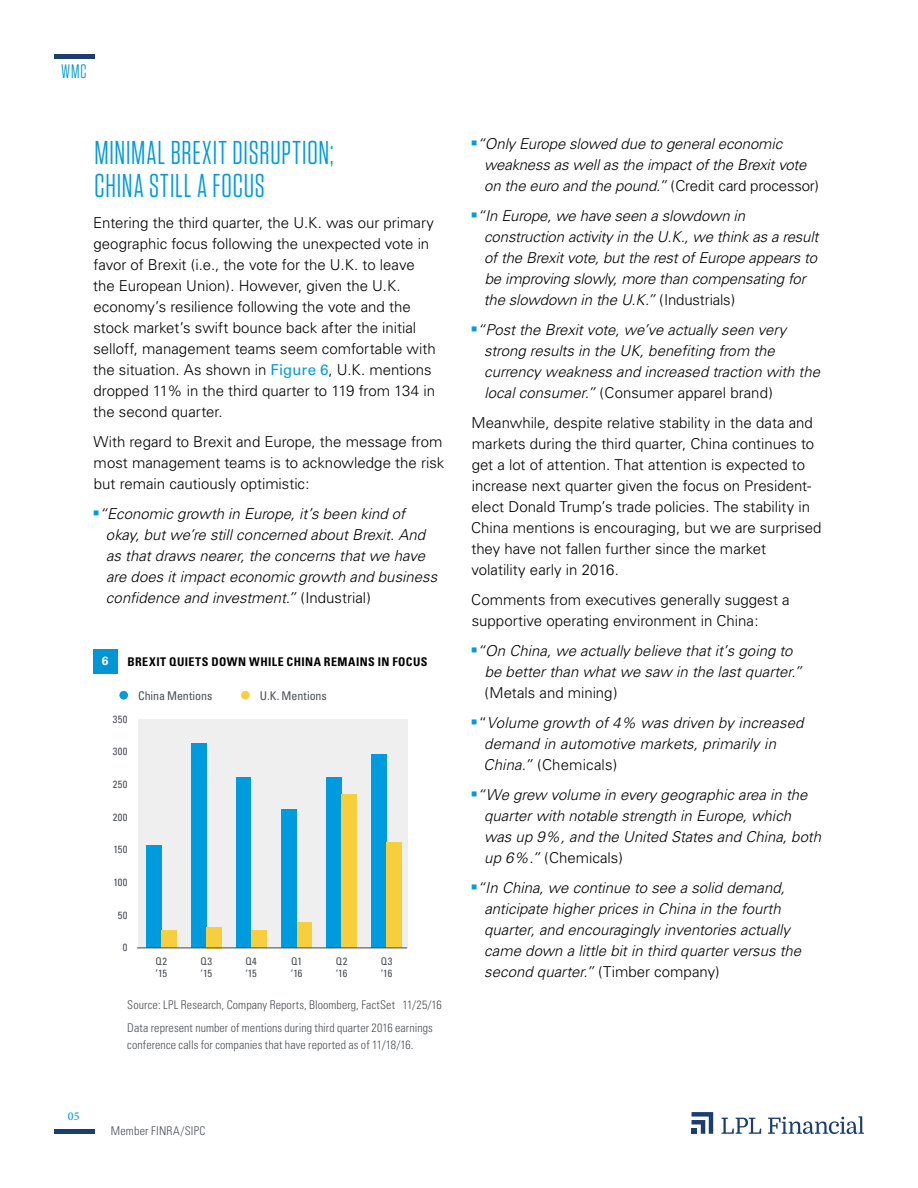
<style>
.page{position:relative;width:918px;height:1188px;background:#fff}
.page>*{position:absolute;margin:0;border:0;box-sizing:border-box;transform-origin:0 0}
.t1{font:33px/33px "Tungsten Narrow";letter-spacing:.025em;color:#009bde}
.t2{font:19.5px "Tungsten Narrow";color:#0098d8}
.t3{font:italic 300 15px/21px "Univers";letter-spacing:-.005em;color:#000}
.t4{font:300 15px/21px "Univers";color:#000}
.t5{font:300 condensed 12px/23.2px "Univers";letter-spacing:.005em;color:#4b4f54}
.t6{font:700 condensed 12px "Univers";letter-spacing:.035em;color:#000}
.t7{font:condensed 12px "Univers";letter-spacing:-.005em;color:#4b4f54}
.t8{font:500 12px "Minion Pro";color:#009bde}
.t9{font:700 12px "Univers";color:#fff}
.t10{font:condensed 10.5px/12px "Univers";letter-spacing:.035em;color:#4b4f54}
.s1{font-weight:400;color:#009bde}
.s2{font-style:normal}
</style>
<div class="page">
<hr style="left:54px;top:1130px;width:40px;height:4px;background:#1b3e6f">
<hr style="left:54px;top:54px;width:40px;height:4px;background:#1b3e6f">
<svg style="left:692px;top:1112px;width:21px;height:22px"></svg>
<svg style="left:721px;top:1118px;width:40px;height:16px"></svg>
<svg style="left:768px;top:1116px;width:96px;height:18px"></svg>
<div style="left:93px;top:649px;width:24px;height:24px;background:#0096d6"></div>
<div style="left:138px;top:719px;width:270px;height:229px;background:#efeff0"></div>
<div style="left:371px;top:755px;width:16px;height:193px;background:#009bde"></div>
<div style="left:326px;top:777px;width:16px;height:171px;background:#009bde"></div>
<div style="left:281px;top:809px;width:16px;height:139px;background:#009bde"></div>
<div style="left:236px;top:777px;width:15px;height:171px;background:#009bde"></div>
<div style="left:191px;top:744px;width:15px;height:204px;background:#009bde"></div>
<div style="left:146px;top:845px;width:15px;height:103px;background:#009bde"></div>
<div style="left:386px;top:843px;width:16px;height:105px;background:#f7cf3c"></div>
<div style="left:342px;top:795px;width:15px;height:153px;background:#f7cf3c"></div>
<div style="left:297px;top:922px;width:15px;height:26px;background:#f7cf3c"></div>
<div style="left:251px;top:931px;width:16px;height:17px;background:#f7cf3c"></div>
<div style="left:206px;top:927px;width:16px;height:21px;background:#f7cf3c"></div>
<div style="left:161px;top:931px;width:16px;height:17px;background:#f7cf3c"></div>
<hr style="left:137px;top:947px;width:270px;height:1px;background:#4d4f55">
<div style="left:119px;top:691px;width:9px;height:9px;background:#009bde;border-radius:50%"></div>
<div style="left:241px;top:691px;width:9px;height:8px;background:#f7cf3c;border-radius:50%"></div>
<h2 class="t2" style="left:61px;top:62px;width:27px">WMC</h2>
<h1 class="t1" style="left:94px;top:136px;width:241px">MINIMAL BREXIT DISRUPTION;<br>CHINA STILL A FOCUS</h1>
<p class="t4" style="left:93px;top:213px;width:344px">Entering the third quarter, the U.K. was our primary geographic focus following the unexpected vote in favor of Brexit (i.e., the vote for the U.K. to leave the European Union). However, given the U.K. economy’s resilience following the vote and the stock market’s swift bounce back after the initial selloff, management teams seem comfortable with the situation. As shown in <span class="s1">Figure 6</span>, U.K. mentions dropped 11% in the third quarter to 119 from 134 in the second quarter.</p>
<p class="t4" style="left:93px;top:432px;width:352px;text-align:justify">With regard to Brexit and Europe, the message from most management teams is to acknowledge the risk but remain cautiously optimistic:</p>
<p class="t3" style="left:106px;top:504px;width:333px;text-indent:-7px">“Economic growth in Europe, it’s been kind of okay, but we’re still concerned about Brexit. And as that draws nearer, the concerns that we have are does it impact economic growth and business confidence and investment.” <span class="s2">(Industrial)</span></p>
<p class="t9" style="left:102px;top:654px;width:8px">6</p>
<p class="t6" style="left:127px;top:654px;width:302px">BREXIT QUIETS DOWN WHILE CHINA REMAINS IN FOCUS</p>
<p class="t10" style="left:113px;top:713px;width:16px">350</p>
<p class="t10" style="left:113px;top:745px;width:16px">300</p>
<p class="t10" style="left:113px;top:778px;width:16px">250</p>
<p class="t10" style="left:113px;top:811px;width:16px">200</p>
<p class="t10" style="left:113px;top:843px;width:16px">150</p>
<p class="t10" style="left:113px;top:876px;width:16px">100</p>
<p class="t10" style="left:118px;top:909px;width:11px">50</p>
<p class="t10" style="left:123px;top:942px;width:6px">0</p>
<p class="t7" style="left:138px;top:688px;width:76px">China Mentions</p>
<p class="t7" style="left:260px;top:688px;width:69px">U.K. Mentions</p>
<p class="t10" style="left:156px;top:955px;width:13px">Q2 ‘15</p>
<p class="t10" style="left:201px;top:955px;width:13px">Q3 ‘15</p>
<p class="t10" style="left:245px;top:955px;width:13px">Q4 ‘15</p>
<p class="t10" style="left:291px;top:955px;width:13px">Q1 ‘16</p>
<p class="t10" style="left:336px;top:955px;width:13px">Q2 ‘16</p>
<p class="t10" style="left:381px;top:955px;width:13px">Q3 ‘16</p>
<p class="t8" style="left:68px;top:1108px;width:13px">05</p>
<p class="t5" style="left:127px;top:993px;width:316px">Source: LPL Research, Company Reports, Bloomberg, FactSet 11/25/16<br>Data represent number of mentions during third quarter 2016 earnings</p>
<p class="t5" style="left:127px;top:1033px;width:288px">conference calls for companies that have reported as of 11/18/16.</p>
<p class="t5" style="left:111px;top:1119px;width:96px">Member FINRA/SIPC</p>
<p class="t3" style="left:484px;top:133px;width:336px;text-indent:-7px">“Only Europe slowed due to general economic weakness as well as the impact of the Brexit vote on the euro and the pound.” <span class="s2">(Credit card processor)</span></p>
<p class="t3" style="left:484px;top:205px;width:336px;text-indent:-7px">“In Europe, we have seen a slowdown in construction activity in the U.K., we think as a result of the Brexit vote, but the rest of Europe appears to be improving slowly, more than compensating for the slowdown in the U.K.” <span class="s2">(Industrials)</span></p>
<p class="t3" style="left:484px;top:319px;width:337px;text-indent:-7px">“Post the Brexit vote, we’ve actually seen very strong results in the UK, benefiting from the currency weakness and increased traction with the local consumer.” <span class="s2">(Consumer apparel brand)</span></p>
<p class="t4" style="left:471px;top:412px;width:352px">Meanwhile, despite relative stability in the data and markets during the third quarter, China continues to get a lot of attention. That attention is expected to increase next quarter given the focus on President&shy;elect Donald Trump’s trade policies. The stability in China mentions is encouraging, but we are surprised they have not fallen further since the market volatility early in 2016.</p>
<p class="t4" style="left:471px;top:589px;width:320px">Comments from executives generally suggest a supportive operating environment in China:</p>
<p class="t3" style="left:485px;top:640px;width:319px;text-indent:-7px">“On China, we actually believe that it’s going to be better than what we saw in the last quarter.”</p>
<p class="t3" style="left:479px;top:678px;width:326px;line-height:30px;text-indent:6px"><span class="s2">(Metals and mining)<br>“</span>Volume growth of 4% was driven by increased</p>
<p class="t3" style="left:484px;top:733px;width:294px">demand in automotive markets, primarily in<br>China.” <span class="s2">(Chemicals)</span></p>
<p class="t3" style="left:484px;top:784px;width:339px;text-indent:-7px">“We grew volume in every geographic area in the quarter with notable strength in Europe, which was up 9%, and the United States and China, both up 6%.” <span class="s2">(Chemicals)</span></p>
<p class="t3" style="left:484px;top:877px;width:319px;text-indent:-7px">“In China, we continue to see a solid demand, anticipate higher prices in China in the fourth quarter, and encouragingly inventories actually came down a little bit in third quarter versus the second quarter.” <span class="s2">(Timber company)</span></p>
</div>
